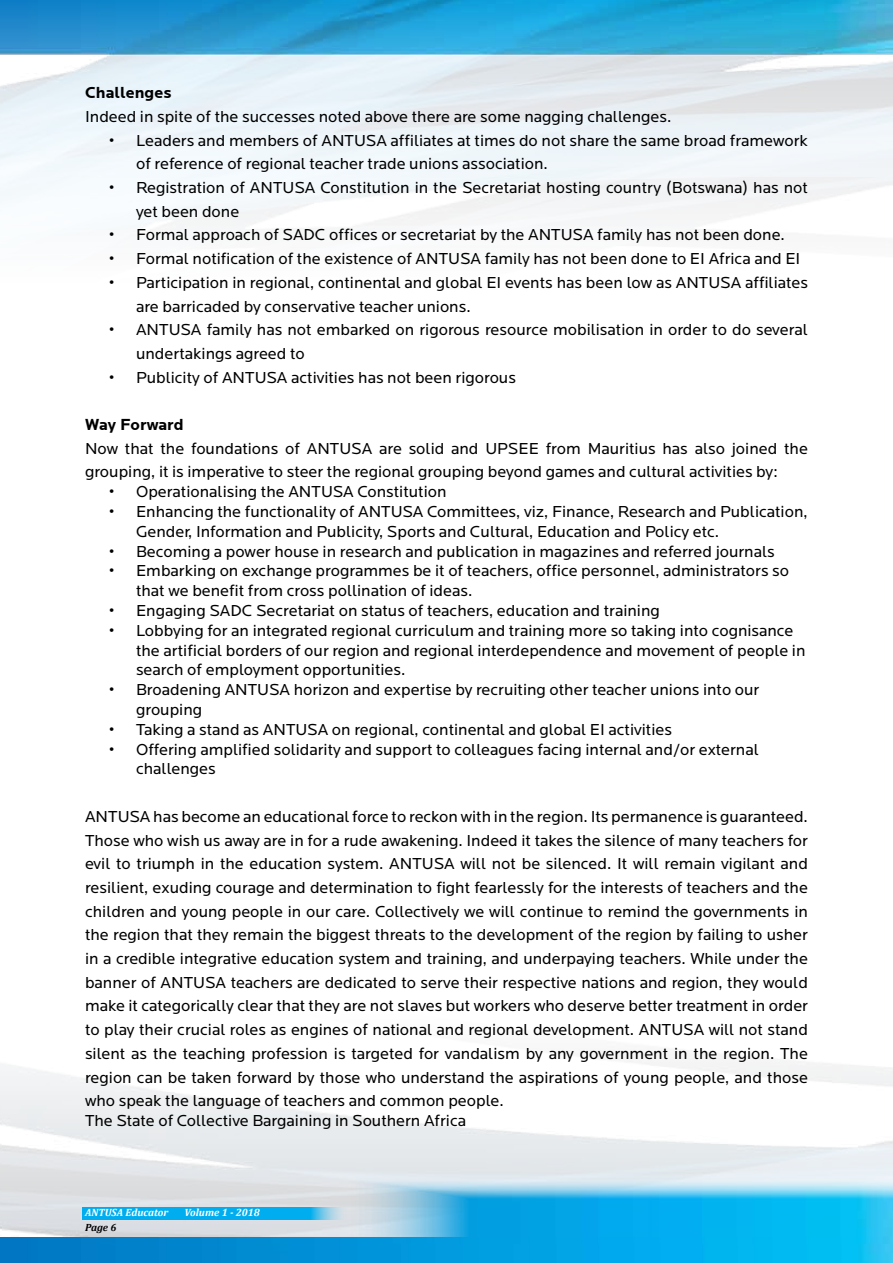
<style>
.page{position:relative;width:893px;height:1263px;background:#fff}
.page>*{position:absolute;margin:0;border:0;box-sizing:border-box;transform-origin:0 0}
.t1{font:16.5px/23.7px "Locator";color:#000}
.t2{font:700 16.5px "Locator";color:#000}
.t3{font:italic 700 10.5px "Cambria";color:#fff}
.t4{font:italic 700 10.5px "Cambria";color:#000}
</style>
<div class="page">
<img style="left:0;top:0;width:893px;height:229px">
<img style="left:0;top:1059px;width:893px;height:178px">
<img style="left:0;top:1237px;width:893px;height:26px">
<img style="left:341px;top:1178px;width:552px;height:66px">
<div style="left:82px;top:1207px;width:267px;height:12px;background:#00aeef"></div>
<p class="t2" style="left:85px;top:84px;width:88px">Challenges</p>
<p class="t1" style="left:85px;top:105px;width:588px">Indeed in spite of the successes noted above there are some nagging challenges.</p>
<p class="t1" style="left:136px;top:129px;width:673px;text-indent:-27px">• Leaders and members of ANTUSA affiliates at times do not share the same broad framework of reference of regional teacher trade unions association.</p>
<p class="t1" style="left:136px;top:176px;width:673px;text-indent:-27px">• Registration of ANTUSA Constitution in the Secretariat hosting country (Botswana) has not yet been done</p>
<p class="t1" style="left:109px;top:224px;width:677px">• Formal approach of SADC offices or secretariat by the ANTUSA family has not been done.</p>
<p class="t1" style="left:109px;top:247px;width:693px">• Formal notification of the existence of ANTUSA family has not been done to EI Africa and EI</p>
<p class="t1" style="left:136px;top:271px;width:673px;text-indent:-27px">• Participation in regional, continental and global EI events has been low as ANTUSA affiliates are barricaded by conservative teacher unions.</p>
<p class="t1" style="left:136px;top:318px;width:673px;text-indent:-27px">• ANTUSA family has not embarked on rigorous resource mobilisation in order to do several undertakings agreed to</p>
<p class="t1" style="left:109px;top:366px;width:408px">• Publicity of ANTUSA activities has not been rigorous</p>
<p class="t2" style="left:85px;top:416px;width:100px">Way Forward</p>
<p class="t1" style="left:85px;top:437px;width:724px">Now that the foundations of ANTUSA are solid and UPSEE from Mauritius has also joined the grouping, it is imperative to steer the regional grouping beyond games and cultural activities by:</p>
<p class="t1" style="left:109px;top:480px;width:339px">• Operationalising the ANTUSA Constitution</p>
<p class="t1" style="left:136px;top:502px;width:673px;line-height:19.8px;text-indent:-27px">• Enhancing the functionality of ANTUSA Committees, viz, Finance, Research and Publication,<br>Gender, Information and Publicity, Sports and Cultural, Education and Policy etc.</p>
<p class="t1" style="left:109px;top:540px;width:667px">• Becoming a power house in research and publication in magazines and referred journals</p>
<p class="t1" style="left:136px;top:561px;width:655px;line-height:19.8px;text-indent:-27px">• Embarking on exchange programmes be it of teachers, office personnel, administrators so that we benefit from cross pollination of ideas.</p>
<p class="t1" style="left:109px;top:599px;width:552px">• Engaging SADC Secretariat on status of teachers, education and training</p>
<p class="t1" style="left:136px;top:621px;width:671px;line-height:19.8px;text-indent:-27px">• Lobbying for an integrated regional curriculum and training more so taking into cognisance the artificial borders of our region and regional interdependence and movement of people in search of employment opportunities.</p>
<p class="t1" style="left:136px;top:680px;width:625px;line-height:19.8px;text-indent:-27px">• Broadening ANTUSA horizon and expertise by recruiting other teacher unions into our grouping</p>
<p class="t1" style="left:109px;top:718px;width:564px">• Taking a stand as ANTUSA on regional, continental and global EI activities</p>
<p class="t1" style="left:136px;top:740px;width:624px;line-height:19.8px;text-indent:-27px">• Offering amplified solidarity and support to colleagues facing internal and/or external challenges</p>
<p class="t1" style="left:85px;top:805px;width:724px;text-align:justify">ANTUSA has become an educational force to reckon with in the region. Its permanence is guaranteed.<br>Those who wish us away are in for a rude awakening. Indeed it takes the silence of many teachers for evil to triumph in the education system. ANTUSA will not be silenced. It will remain vigilant and resilient, exuding courage and determination to fight fearlessly for the interests of teachers and the children and young people in our care. Collectively we will continue to remind the governments in the region that they remain the biggest threats to the development of the region by failing to usher in a credible integrative education system and training, and underpaying teachers. While under the banner of ANTUSA teachers are dedicated to serve their respective nations and region, they would make it categorically clear that they are not slaves but workers who deserve better treatment in order to play their crucial roles as engines of national and regional development. ANTUSA will not stand silent as the teaching profession is targeted for vandalism by any government in the region. The region can be taken forward by those who understand the aspirations of young people, and those who speak the language of teachers and common people.</p>
<p class="t1" style="left:85px;top:1109px;width:383px">The State of Collective Bargaining in Southern Africa</p>
<p class="t3" style="left:85px;top:1206px;width:85px">ANTUSA Educator</p>
<p class="t3" style="left:185px;top:1206px;width:77px">Volume 1 - 2018</p>
<p class="t4" style="left:85px;top:1221px;width:33px">Page 6</p>
</div>
